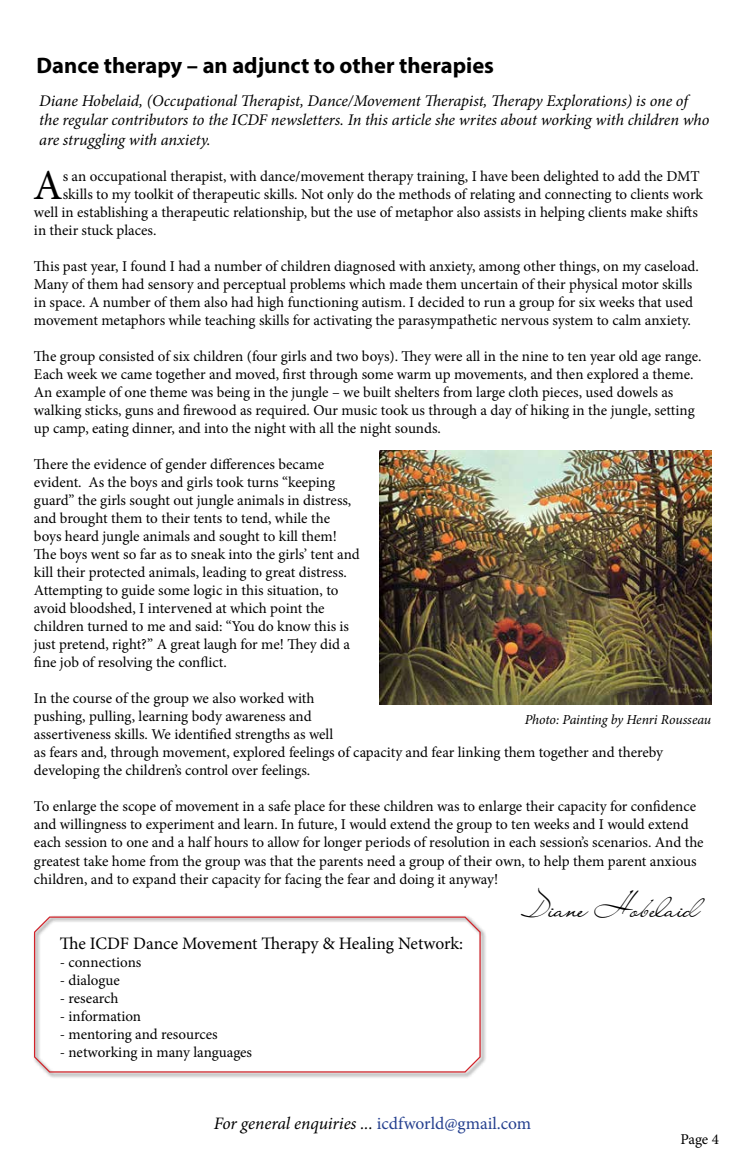
<style>
.page{position:relative;width:745px;height:1170px;background:#fff}
.page>*{position:absolute;margin:0;border:0;box-sizing:border-box;transform-origin:0 0}
.t1{font:42.75px "Minion Pro";color:#000}
.t2{font:30px "Lainie Day SH";color:#000}
.t3{font:700 22.5px "Myriad Pro";color:#000}
.t4{font:17.5px "Minion Pro";letter-spacing:-.005em;color:#000}
.t5{font:italic 17.5px "Minion Pro";letter-spacing:-.01em;color:#000}
.t6{font:italic 16.25px/19.5px "Minion Pro";letter-spacing:-.01em;color:#000}
.t7{font:15px/18px "Minion Pro";color:#000}
.t8{font:italic 13.75px "Minion Pro";letter-spacing:-.01em;color:#000}
.s1{font-style:normal;color:#25408f}
</style>
<div class="page">
<div style="left:33px;top:915px;width:454px;height:163px;background:#000;opacity:.75"></div>
<svg style="left:33px;top:915px;width:448px;height:158px"></svg>
<img style="left:379px;top:450px;width:331px;height:254px">
<h3 class="t3" style="left:37px;top:51px;width:458px">Dance therapy – an adjunct to other therapies</h3>
<p class="t6" style="left:39px;top:91px;width:671px">Diane Hobelaid, (Occupational Therapist, Dance/Movement Therapist, Therapy Explorations) is one of the regular contributors to the ICDF newsletters. In this article she writes about working with children who are struggling with anxiety.</p>
<h1 class="t1" style="left:33px;top:157px;width:31px">A</h1>
<p class="t7" style="left:63px;top:167px;width:638px">s an occupational therapist, with dance/movement therapy training, I have been delighted to add the DMT</p>
<p class="t7" style="left:63px;top:185px;width:641px">skills to my toolkit of therapeutic skills. Not only do the methods of relating and connecting to clients work</p>
<p class="t7" style="left:34px;top:203px;width:665px">well in establishing a therapeutic relationship, but the use of metaphor also assists in helping clients make shifts</p>
<p class="t7" style="left:34px;top:221px;width:124px">in their stuck places.</p>
<p class="t7" style="left:34px;top:257px;width:666px">This past year, I found I had a number of children diagnosed with anxiety, among other things, on my caseload.<br>Many of them had sensory and perceptual problems which made them uncertain of their physical motor skills in space. A number of them also had high functioning autism. I decided to run a group for six weeks that used movement metaphors while teaching skills for activating the parasympathetic nervous system to calm anxiety.</p>
<p class="t7" style="left:34px;top:347px;width:668px">The group consisted of six children (four girls and two boys). They were all in the nine to ten year old age range.<br>Each week we came together and moved, first through some warm up movements, and then explored a theme.<br>An example of one theme was being in the jungle – we built shelters from large cloth pieces, used dowels as walking sticks, guns and firewood as required. Our music took us through a day of hiking in the jungle, setting up camp, eating dinner, and into the night with all the night sounds.</p>
<p class="t7" style="left:34px;top:455px;width:327px">There the evidence of gender differences became evident. As the boys and girls took turns “keeping guard” the girls sought out jungle animals in distress, and brought them to their tents to tend, while the boys heard jungle animals and sought to kill them!<br>The boys went so far as to sneak into the girls’ tent and kill their protected animals, leading to great distress.<br>Attempting to guide some logic in this situation, to avoid bloodshed, I intervened at which point the children turned to me and said: “You do know this is just pretend, right?” A great laugh for me! They did a fine job of resolving the conflict.</p>
<p class="t7" style="left:34px;top:689px;width:630px">In the course of the group we also worked with<br>pushing, pulling, learning body awareness and<br>assertiveness skills. We identified strengths as well<br>as fears and, through movement, explored feelings of capacity and fear linking them together and thereby developing the children’s control over feelings.</p>
<p class="t7" style="left:34px;top:797px;width:670px">To enlarge the scope of movement in a safe place for these children was to enlarge their capacity for confidence and willingness to experiment and learn. In future, I would extend the group to ten weeks and I would extend each session to one and a half hours to allow for longer periods of resolution in each session’s scenarios. And the greatest take home from the group was that the parents need a group of their own, to help them parent anxious children, and to expand their capacity for facing the fear and doing it anyway!</p>
<p class="t8" style="left:524px;top:710px;width:188px">Photo: Painting by Henri Rousseau</p>
<h2 class="t2" style="left:523px;top:888px;width:178px">Diane Hobelaid</h2>
<p class="t4" style="left:60px;top:931px;width:404px">The ICDF Dance Movement Therapy &amp; Healing Network:</p>
<p class="t7" style="left:60px;top:952px;width:83px">- connections</p>
<p class="t7" style="left:60px;top:970px;width:62px">- dialogue</p>
<p class="t7" style="left:60px;top:988px;width:60px">- research</p>
<p class="t7" style="left:60px;top:1006px;width:83px">- information</p>
<p class="t7" style="left:60px;top:1024px;width:159px">- mentoring and resources</p>
<p class="t7" style="left:60px;top:1042px;width:194px">- networking in many languages</p>
<p class="t5" style="left:213px;top:1111px;width:319px">For general enquiries ... <span class="s1">icdfworld@gmail.com</span></p>
<p class="t7" style="left:680px;top:1129px;width:40px">Page 4</p>
</div>
